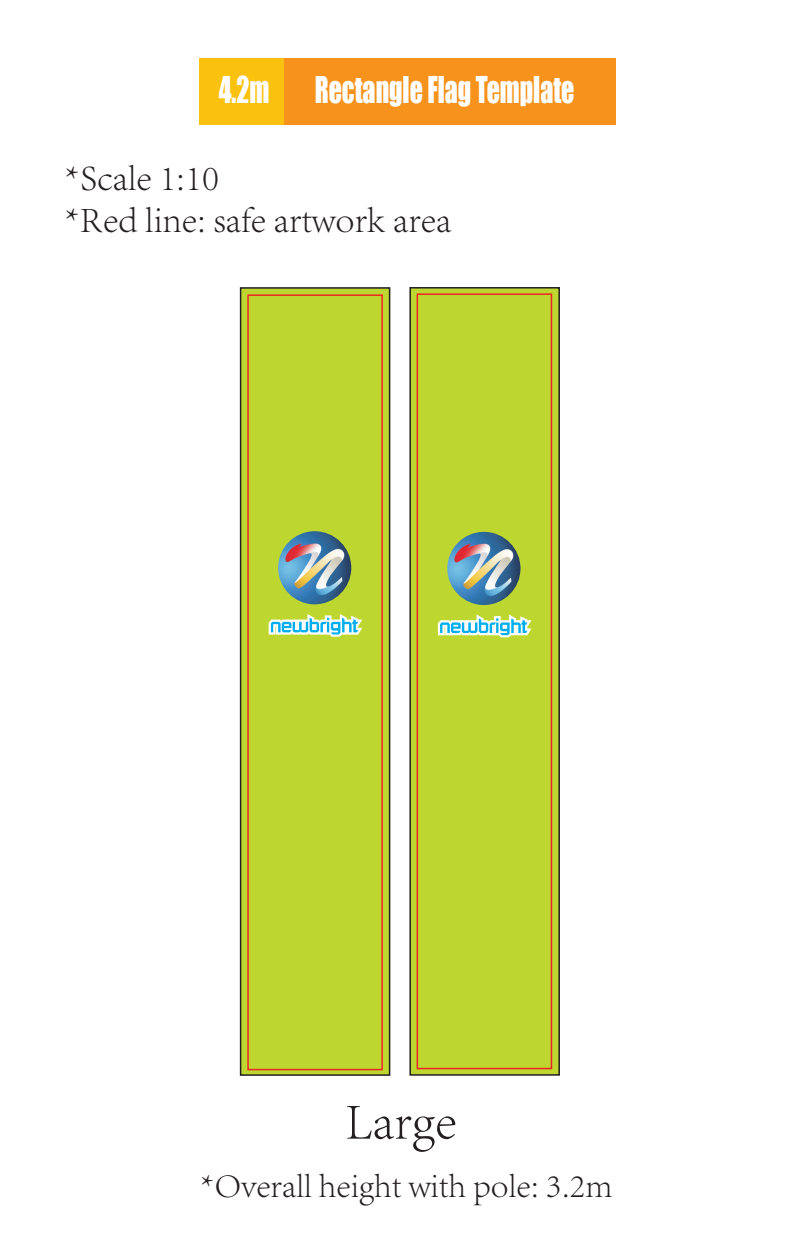
<style>
.page{position:relative;width:808px;height:1243px;background:#fff}
.page>*{position:absolute;margin:0;border:0;box-sizing:border-box;transform-origin:0 0}
.t1{font:300 52.12px "Adobe Song Std";color:#231f20}
.t2{font:300 36.67px "Adobe Song Std";color:#231f20}
.t3{font:300 34.12px "Adobe Song Std";color:#231f20}
.t4{font:33.9px "Impact";color:#fff;scale:.76 1}
</style>
<div class="page">
<div style="left:199px;top:58px;width:416px;height:67px;background:#f7931d"></div>
<div style="left:199px;top:58px;width:84px;height:67px;background:#fac10f"></div>
<div style="left:240px;top:287px;width:150px;height:788px;background:#bed630;border:2px solid #231f20"></div>
<div style="left:409px;top:287px;width:150px;height:788px;background:#bed630;border:2px solid #231f20"></div>
<div style="left:416px;top:293px;width:136px;height:776px;border:2px solid #eb2525"></div>
<div style="left:247px;top:294px;width:135px;height:776px;border:2px solid #eb2525"></div>
<img style="left:278px;top:531px;width:73px;height:73px;border-radius:37px">
<svg style="left:268px;top:614px;width:94px;height:22px"></svg>
<img style="left:447px;top:532px;width:73px;height:73px;border-radius:37px">
<svg style="left:437px;top:614px;width:94px;height:23px"></svg>
<p class="t4" style="left:218px;top:64px;width:68px">4.2m</p>
<p class="t4" style="left:314px;top:64px;width:343px">Rectangle Flag Template</p>
<p class="t2" style="left:64px;top:157px;width:156px">*Scale 1:10</p>
<p class="t2" style="left:64px;top:199px;width:388px">*Red line: safe artwork area</p>
<h1 class="t1" style="left:345px;top:1091px;width:113px">Large</h1>
<p class="t3" style="left:200px;top:1165px;width:413px">*Overall height with pole: 3.2m</p>
</div>
